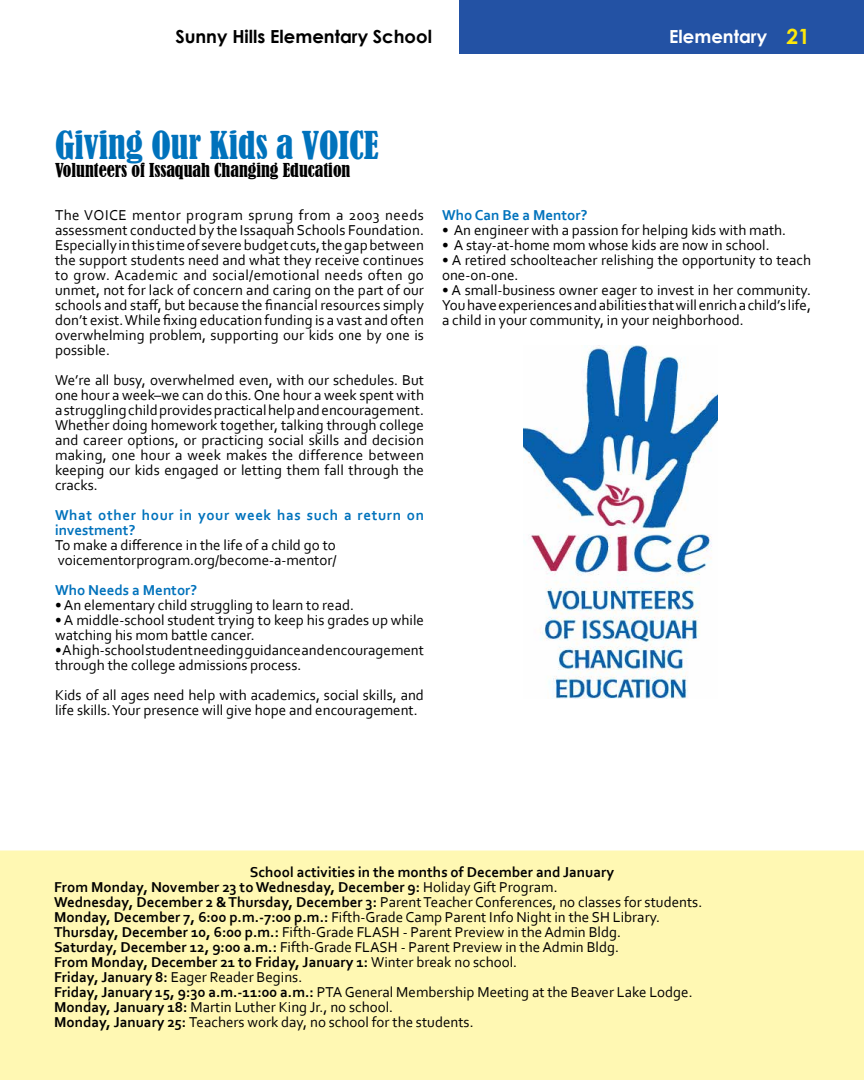
<style>
.page{position:relative;width:864px;height:1080px;background:#fff}
.page>*{position:absolute;margin:0;border:0;box-sizing:border-box;transform-origin:0 0}
.t1{font:condensed 36px "Bernard";color:#0072bc}
.t2{font:condensed 18px "Bernard";color:#000}
.t3{font:700 18px "Century Gothic";color:#000}
.t4{font:700 18px "Century Gothic";color:#fff}
.t5{font:15px/15px "Corbel";color:#000}
.t6{font:700 15px/15px "Corbel";letter-spacing:.04em;color:#0072bc}
.t7{font:700 15px "Corbel";color:#0072bc}
.s1{font-size:21px;color:#fde70a}
.s2{font-weight:700}
</style>
<div class="page">
<div style="left:459px;top:0;width:405px;height:54px;background:#2352a4"></div>
<div style="left:0;top:850px;width:864px;height:230px;background:#fff8b3"></div>
<img style="left:524px;top:345px;width:194px;height:354px">
<p class="t3" style="left:175px;top:22px;width:258px">Sunny Hills Elementary School</p>
<p class="t4" style="left:669px;top:22px;width:142px">Elementary <span class="s1">21</span></p>
<h1 class="t1" style="left:55px;top:125px;width:325px">Giving Our Kids a VOICE</h1>
<p class="t2" style="left:55px;top:160px;width:297px">Volunteers of Issaquah Changing Education</p>
<p class="t5" style="left:55px;top:207px;width:371px;text-align:justify">The VOICE mentor program sprung from a 2003 needs assessment conducted by the Issaquah Schools Foundation.<br>Especially in this time of severe budget cuts, the gap between the support students need and what they receive continues to grow. Academic and social/emotional needs often go unmet, not for lack of concern and caring on the part of our schools and staff, but because the financial resources simply don’t exist. While fixing education funding is a vast and often overwhelming problem, supporting our kids one by one is possible.</p>
<p class="t5" style="left:55px;top:372px;width:371px;text-align:justify">We’re all busy, overwhelmed even, with our schedules. But one hour a week–we can do this. One hour a week spent with a struggling child provides practical help and encouragement.<br>Whether doing homework together, talking through college and career options, or practicing social skills and decision making, one hour a week makes the difference between keeping our kids engaged or letting them fall through the cracks.</p>
<p class="t6" style="left:55px;top:507px;width:371px">What other hour in your week has such a return on investment?</p>
<p class="t5" style="left:55px;top:537px;width:283px">To make a difference in the life of a child go to voicementorprogram.org/become-a-mentor/</p>
<p class="t7" style="left:55px;top:581px;width:144px">Who Needs a Mentor?</p>
<p class="t5" style="left:55px;top:597px;width:301px">• An elementary child struggling to learn to read.</p>
<p class="t5" style="left:55px;top:612px;width:371px">• A middle-school student trying to keep his grades up while watching his mom battle cancer.</p>
<p class="t5" style="left:55px;top:642px;width:371px">• A high-school student needing guidance and encouragement through the college admissions process.</p>
<p class="t5" style="left:55px;top:687px;width:371px">Kids of all ages need help with academics, social skills, and life skills. Your presence will give hope and encouragement.</p>
<p class="t7" style="left:442px;top:206px;width:147px">Who Can Be a Mentor?</p>
<p class="t5" style="left:442px;top:222px;width:346px">• An engineer with a passion for helping kids with math.</p>
<p class="t5" style="left:442px;top:237px;width:329px">• A stay-at-home mom whose kids are now in school.</p>
<p class="t5" style="left:442px;top:252px;width:370px">• A retired schoolteacher relishing the opportunity to teach one-on-one.</p>
<p class="t5" style="left:442px;top:282px;width:371px;text-align:justify">• A small-business owner eager to invest in her community.<br>You have experiences and abilities that will enrich a child’s life, a child in your community, in your neighborhood.</p>
<p class="t5" style="left:54px;top:864px;width:650px;text-indent:196px"><span class="s2">School activities in the months of December and January<br>From Monday, November 23 to Wednesday, December 9:</span> Holiday Gift Program.<br><span class="s2">Wednesday, December 2 &amp; Thursday, December 3:</span> Parent Teacher Conferences, no classes for students.<br><span class="s2">Monday, December 7, 6:00 p.m.-7:00 p.m.:</span> Fifth-Grade Camp Parent Info Night in the SH Library.<br><span class="s2">Thursday, December 10, 6:00 p.m.:</span> Fifth-Grade FLASH - Parent Preview in the Admin Bldg.<br><span class="s2">Saturday, December 12, 9:00 a.m.:</span> Fifth-Grade FLASH - Parent Preview in the Admin Bldg.<br><span class="s2">From Monday, December 21 to Friday, January 1:</span> Winter break no school.<br><span class="s2">Friday, January 8:</span> Eager Reader Begins.<br><span class="s2">Friday, January 15, 9:30 a.m.-11:00 a.m.:</span> PTA General Membership Meeting at the Beaver Lake Lodge.<br><span class="s2">Monday, January 18:</span> Martin Luther King Jr., no school.<br><span class="s2">Monday, January 25:</span> Teachers work day, no school for the students.</p>
</div>
